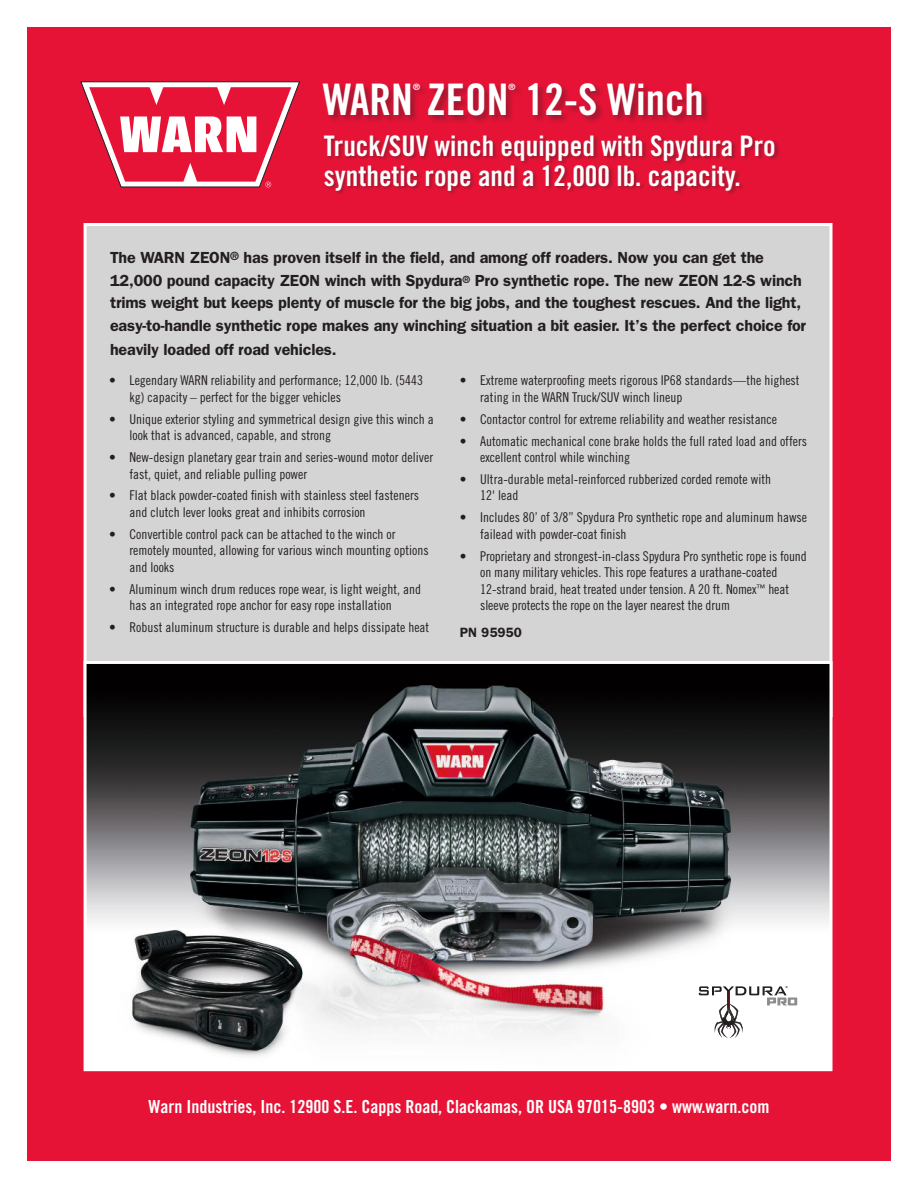
<style>
.page{position:relative;width:918px;height:1188px;background:#fff}
.page>*{position:absolute;margin:0;border:0;box-sizing:border-box;transform-origin:0 0}
.t1{font:43.5px "Trade Gothic Bold Cond Twenty";color:#fff}
.t2{font:28.35px/30px "Trade Gothic Bold Cond Twenty";color:#fff}
.t3{font:18px "Trade Gothic Bold Cond Twenty";color:#fff}
.t4{font:600 16.2px/22.5px "Franklin Gothic";letter-spacing:-.01em;color:#241f1f}
.t5{font:13.5px/16.5px "Trade Gothic Cond Eighteen";color:#241f1f}
.t6{font:600 13.5px "Franklin Gothic";color:#241f1f}
.t7{font:8.7px "Trade Gothic Bold Cond Twenty";color:#fff}
</style>
<div class="page">
<div style="left:27px;top:27px;width:864px;height:1134px;background:#e71337"></div>
<div style="left:321px;top:82px;width:390px;height:43px;background:#241f1f;opacity:.4"></div>
<div style="left:323px;top:134px;width:457px;height:62px;background:#241f1f;opacity:.4"></div>
<div style="left:84px;top:223px;width:748px;height:494px;background:#d5d4d5;border:3px solid #fff"></div>
<img style="left:88px;top:665px;width:740px;height:402px">
<div style="left:84px;top:661px;width:748px;height:410px;border:3px solid #fff"></div>
<svg style="left:80px;top:81px;width:221px;height:107px"></svg>
<svg style="left:699px;top:986px;width:98px;height:52px;background:#dedddd"></svg>
<p class="t7" style="left:413px;top:82px;width:8px">®</p>
<p class="t7" style="left:509px;top:82px;width:8px">®</p>
<h1 class="t1" style="left:323px;top:73px;width:383px">WARN ZEON 12-S Winch</h1>
<h2 class="t2" style="left:324px;top:131px;width:453px">Truck/SUV winch equipped with Spydura Pro synthetic rope and a 12,000 lb. capacity.</h2>
<p class="t4" style="left:110px;top:246px;width:698px">The WARN ZEON<sup>®</sup> has proven itself in the field, and among off roaders. Now you can get the 12,000 pound capacity ZEON winch with Spydura<sup>®</sup> Pro synthetic rope. The new ZEON 12-S winch trims weight but keeps plenty of muscle for the big jobs, and the toughest rescues. And the light, easy-to-handle synthetic rope makes any winching situation a bit easier. It’s the perfect choice for</p>
<p class="t4" style="left:110px;top:338px;width:228px">heavily loaded off road vehicles.</p>
<p class="t5" style="left:129px;top:372px;width:295px;text-indent:-20px">• Legendary WARN reliability and performance; 12,000 lb. (5443 kg) capacity – perfect for the bigger vehicles</p>
<p class="t5" style="left:129px;top:410px;width:306px;text-indent:-20px">• Unique exterior styling and symmetrical design give this winch a look that is advanced, capable, and strong</p>
<p class="t5" style="left:129px;top:449px;width:305px;text-indent:-20px">• New-design planetary gear train and series-wound motor deliver fast, quiet, and reliable pulling power</p>
<p class="t5" style="left:129px;top:487px;width:291px;text-indent:-20px">• Flat black powder-coated finish with stainless steel fasteners and clutch lever looks great and inhibits corrosion</p>
<p class="t5" style="left:129px;top:526px;width:301px;text-indent:-20px">• Convertible control pack can be attached to the winch or remotely mounted, allowing for various winch mounting options and looks</p>
<p class="t5" style="left:129px;top:581px;width:293px;text-indent:-20px">• Aluminum winch drum reduces rope wear, is light weight, and has an integrated rope anchor for easy rope installation</p>
<p class="t5" style="left:109px;top:619px;width:322px">• Robust aluminum structure is durable and helps dissipate heat</p>
<p class="t5" style="left:480px;top:372px;width:321px;text-indent:-20px">• Extreme waterproofing meets rigorous IP68 standards—the highest rating in the WARN Truck/SUV winch lineup</p>
<p class="t5" style="left:460px;top:410px;width:319px">• Contactor control for extreme reliability and weather resistance</p>
<p class="t5" style="left:480px;top:432px;width:328px;text-indent:-20px">• Automatic mechanical cone brake holds the full rated load and offers excellent control while winching</p>
<p class="t5" style="left:480px;top:471px;width:292px;text-indent:-20px">• Ultra-durable metal-reinforced rubberized corded remote with<br>12' lead</p>
<p class="t5" style="left:480px;top:509px;width:328px;text-indent:-20px">• Includes 80’ of 3/8” Spydura Pro synthetic rope and aluminum hawse failead with powder-coat finish</p>
<p class="t5" style="left:480px;top:548px;width:328px;text-indent:-20px">• Proprietary and strongest-in-class Spydura Pro synthetic rope is found on many military vehicles. This rope features a urathane-coated 12-strand braid, heat treated under tension. A 20 ft. Nomex<sup>™</sup> heat sleeve protects the rope on the layer nearest the drum</p>
<p class="t6" style="left:460px;top:624px;width:63px">PN 95950</p>
<h3 class="t3" style="left:149px;top:1096px;width:622px">Warn Industries, Inc. 12900 S.E. Capps Road, Clackamas, OR USA 97015-8903 • www.warn.com</h3>
</div>
